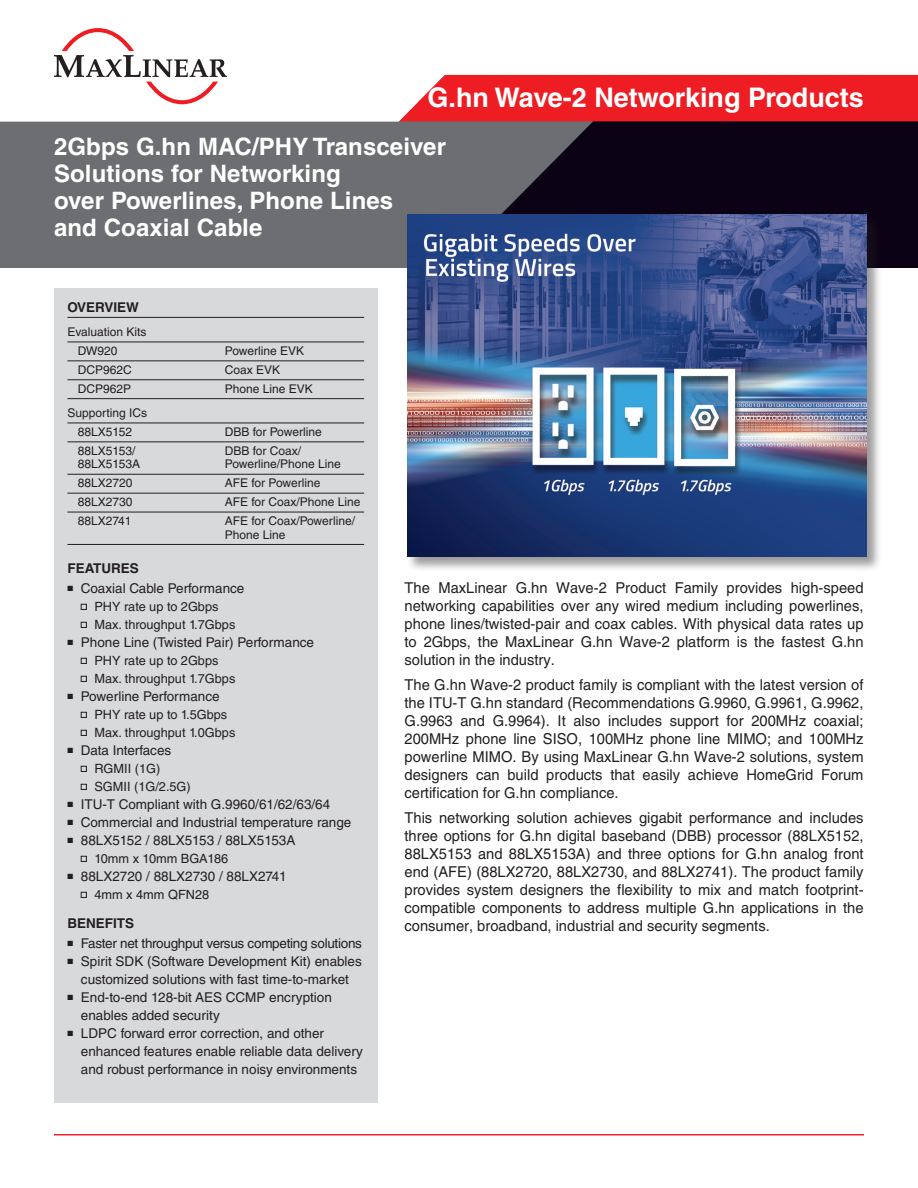
<style>
.page{position:relative;width:918px;height:1188px;background:#fff}
.page>*{position:absolute;margin:0;border:0;box-sizing:border-box;transform-origin:0 0}
.Headline_Part_Number{font:700 27px "Helvetica LT Std";color:#fff}
.Headline_-_Title{font:700 24px/27px "Helvetica LT Std";letter-spacing:.005em;color:#fff}
.Body_Text{font:15px/18px "Helvetica LT Std";color:#231f20;text-align:justify}
.t1{font:13.5px/18px "Helvetica LT Std";color:#231f20}
.t2{font:13.5px "Helvetica LT Std";letter-spacing:-.02em;color:#231f20}
.Feature_App_Head{font:700 13.5px "Helvetica LT Std";color:#231f20}
.Feature_App_Head_Ove{font:700 13.5px "Helvetica LT Std";color:#231f20}
.t3{font:12.75px "Helvetica LT Std";color:#231f20}
.Features_Overview{font:12px/13.5px "Helvetica LT Std";color:#231f20}
</style>
<div class="page">
<img style="left:0;top:74px;width:918px;height:193px">
<hr style="left:54px;top:1134px;width:810px;height:1px;background:#ee1d23">
<svg style="left:54px;top:28px;width:173px;height:76px"></svg>
<div style="left:407px;top:214px;width:475px;height:358px;background:#231f20;opacity:.45"></div>
<img style="left:407px;top:215px;width:459px;height:342px">
<div style="left:54px;top:289px;width:324px;height:814px;background:#d8d9db"></div>
<hr style="left:67px;top:317px;width:297px;height:1px;background:#231f20">
<hr style="left:67px;top:342px;width:297px;height:1px;background:#231f20">
<hr style="left:67px;top:361px;width:297px;height:1px;background:#231f20">
<hr style="left:67px;top:379px;width:297px;height:1px;background:#231f20">
<hr style="left:67px;top:398px;width:297px;height:1px;background:#231f20">
<hr style="left:67px;top:423px;width:297px;height:1px;background:#231f20">
<hr style="left:67px;top:442px;width:297px;height:1px;background:#231f20">
<hr style="left:67px;top:474px;width:297px;height:1px;background:#231f20">
<hr style="left:67px;top:493px;width:297px;height:1px;background:#231f20">
<hr style="left:67px;top:512px;width:297px;height:1px;background:#231f20">
<hr style="left:67px;top:544px;width:297px;height:1px;background:#231f20">
<svg style="left:81px;top:604px;width:6px;height:6px"></svg>
<svg style="left:81px;top:622px;width:6px;height:6px"></svg>
<svg style="left:81px;top:658px;width:6px;height:6px"></svg>
<svg style="left:81px;top:676px;width:6px;height:6px"></svg>
<svg style="left:81px;top:712px;width:6px;height:6px"></svg>
<svg style="left:81px;top:730px;width:6px;height:6px"></svg>
<svg style="left:81px;top:766px;width:6px;height:6px"></svg>
<svg style="left:81px;top:784px;width:6px;height:6px"></svg>
<svg style="left:81px;top:856px;width:6px;height:6px"></svg>
<svg style="left:81px;top:892px;width:6px;height:6px"></svg>
<p class="Headline_Part_Number" style="left:428px;top:81px;width:438px">G.hn Wave-2 Networking Products</p>
<p class="Headline_-_Title" style="left:54px;top:133px;width:394px">2Gbps G.hn MAC/PHY Transceiver<br>Solutions for Networking<br>over Powerlines, Phone Lines<br>and Coaxial Cable</p>
<p class="Feature_App_Head_Ove" style="left:67px;top:299px;width:73px">OVERVIEW</p>
<p class="Features_Overview" style="left:67px;top:325px;width:81px">Evaluation Kits</p>
<p class="Features_Overview" style="left:78px;top:344px;width:41px">DW920</p>
<p class="Features_Overview" style="left:225px;top:344px;width:81px">Powerline EVK</p>
<p class="Features_Overview" style="left:78px;top:363px;width:56px">DCP962C</p>
<p class="Features_Overview" style="left:225px;top:363px;width:57px">Coax EVK</p>
<p class="Features_Overview" style="left:78px;top:382px;width:55px">DCP962P</p>
<p class="Features_Overview" style="left:225px;top:382px;width:90px">Phone Line EVK</p>
<p class="Features_Overview" style="left:67px;top:406px;width:81px">Supporting ICs</p>
<p class="Features_Overview" style="left:78px;top:425px;width:56px">88LX5152</p>
<p class="Features_Overview" style="left:225px;top:425px;width:98px">DBB for Powerline</p>
<p class="Features_Overview" style="left:78px;top:444px;width:59px">88LX5153/</p>
<p class="Features_Overview" style="left:225px;top:444px;width:78px">DBB for Coax/</p>
<p class="Features_Overview" style="left:78px;top:457px;width:64px">88LX5153A</p>
<p class="Features_Overview" style="left:225px;top:457px;width:118px">Powerline/Phone Line</p>
<p class="Features_Overview" style="left:78px;top:476px;width:56px">88LX2720</p>
<p class="Features_Overview" style="left:225px;top:476px;width:97px">AFE for Powerline</p>
<p class="Features_Overview" style="left:78px;top:495px;width:56px">88LX2730</p>
<p class="Features_Overview" style="left:225px;top:495px;width:137px">AFE for Coax/Phone Line</p>
<p class="Features_Overview" style="left:78px;top:514px;width:55px">88LX2741</p>
<p class="Features_Overview" style="left:225px;top:514px;width:132px">AFE for Coax/Powerline/<br>Phone Line</p>
<p class="Feature_App_Head" style="left:67px;top:560px;width:73px">FEATURES</p>
<p class="t1" style="left:67px;top:579px;width:178px">■ Coaxial Cable Performance</p>
<p class="t3" style="left:94px;top:599px;width:126px">PHY rate up to 2Gbps</p>
<p class="t3" style="left:94px;top:617px;width:142px">Max. throughput 1.7Gbps</p>
<p class="t1" style="left:67px;top:633px;width:248px">■ Phone Line (Twisted Pair) Performance</p>
<p class="t3" style="left:94px;top:653px;width:126px">PHY rate up to 2Gbps</p>
<p class="t3" style="left:94px;top:671px;width:142px">Max. throughput 1.7Gbps</p>
<p class="t1" style="left:67px;top:687px;width:154px">■ Powerline Performance</p>
<p class="t3" style="left:94px;top:707px;width:134px">PHY rate up to 1.5Gbps</p>
<p class="t3" style="left:94px;top:725px;width:142px">Max. throughput 1.0Gbps</p>
<p class="t1" style="left:67px;top:741px;width:105px">■ Data Interfaces</p>
<p class="t3" style="left:94px;top:761px;width:67px">RGMII (1G)</p>
<p class="t3" style="left:94px;top:779px;width:98px">SGMII (1G/2.5G)</p>
<p class="t1" style="left:67px;top:795px;width:264px">■ ITU-T Compliant with G.9960/61/62/63/64</p>
<p class="t1" style="left:67px;top:813px;width:286px">■ Commercial and Industrial temperature range</p>
<p class="t1" style="left:67px;top:831px;width:230px">■ 88LX5152 / 88LX5153 / 88LX5153A</p>
<p class="t3" style="left:94px;top:851px;width:135px">10mm x 10mm BGA186</p>
<p class="t1" style="left:67px;top:867px;width:221px">■ 88LX2720 / 88LX2730 / 88LX2741</p>
<p class="t3" style="left:94px;top:887px;width:116px">4mm x 4mm QFN28</p>
<p class="Feature_App_Head" style="left:67px;top:915px;width:68px">BENEFITS</p>
<p class="t2" style="left:67px;top:935px;width:296px">■ Faster net throughput versus competing solutions</p>
<p class="t1" style="left:67px;top:952px;width:296px;text-align:center">■ Spirit SDK (Software Development Kit) enables customized solutions with fast time-to-market</p>
<p class="t1" style="left:81px;top:988px;width:253px;text-indent:-14px">■ End-to-end 128-bit AES CCMP encryption enables added security</p>
<p class="t1" style="left:81px;top:1024px;width:284px;text-indent:-14px">■ LDPC forward error correction, and other enhanced features enable reliable data delivery and robust performance in noisy environments</p>
<p class="Body_Text" style="left:405px;top:579px;width:461px">The MaxLinear G.hn Wave-2 Product Family provides high-speed networking capabilities over any wired medium including powerlines, phone lines/twisted-pair and coax cables. With physical data rates up to 2Gbps, the MaxLinear G.hn Wave-2 platform is the fastest G.hn solution in the industry.</p>
<p class="Body_Text" style="left:405px;top:676px;width:461px">The G.hn Wave-2 product family is compliant with the latest version of the ITU-T G.hn standard (Recommendations G.9960, G.9961, G.9962, G.9963 and G.9964). It also includes support for 200MHz coaxial; 200MHz phone line SISO, 100MHz phone line MIMO; and 100MHz powerline MIMO. By using MaxLinear G.hn Wave-2 solutions, system designers can build products that easily achieve HomeGrid Forum certification for G.hn compliance.</p>
<p class="Body_Text" style="left:405px;top:808px;width:461px">This networking solution achieves gigabit performance and includes three options for G.hn digital baseband (DBB) processor (88LX5152, 88LX5153 and 88LX5153A) and three options for G.hn analog front end (AFE) (88LX2720, 88LX2730, and 88LX2741). The product family provides system designers the flexibility to mix and match footprint&shy;compatible components to address multiple G.hn applications in the consumer, broadband, industrial and security segments.</p>
</div>
